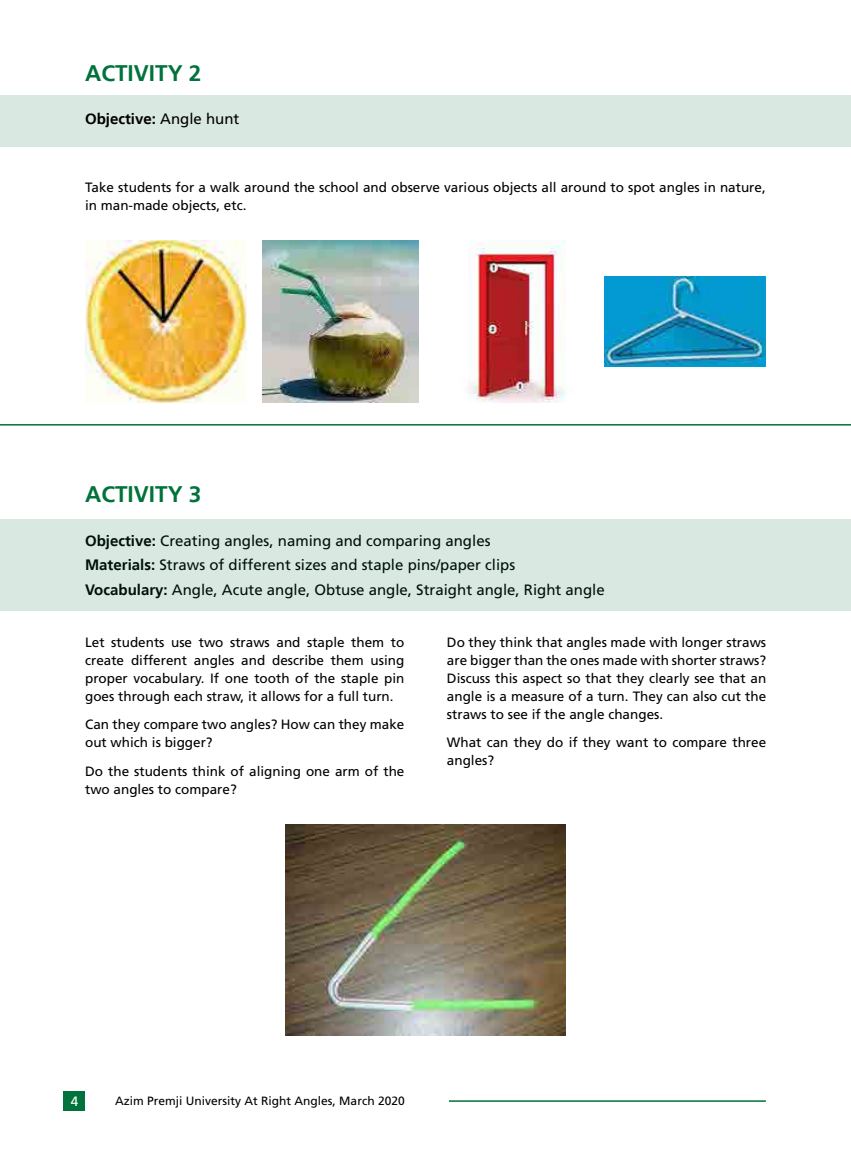
<style>
.page{position:relative;width:851px;height:1149px;background:#fff}
.page>*{position:absolute;margin:0;border:0;box-sizing:border-box;transform-origin:0 0}
.t1{font:700 22.5px "Frutiger LT";color:#00723b}
.t2{font:15px/24.3px "Frutiger";color:#000}
.t3{font:700 15px "Frutiger LT";color:#000}
.t4{font:13.5px/18px "Frutiger";color:#000}
.t5{font:13.5px "Frutiger";color:#fff}
.t6{font:12px "Frutiger";color:#000}
.s1{font-family:"Frutiger";font-weight:400}
.s2{font-family:"Frutiger LT";font-weight:700}
</style>
<div class="page">
<div style="left:64px;top:1091px;width:21px;height:19px;background:#00723b"></div>
<hr style="left:449px;top:1099px;width:316px;height:2px;background:#00723b">
<div style="left:0;top:96px;width:850px;height:51px;background:#d9e9e1"></div>
<hr style="left:0;top:424px;width:850px;height:1px;background:#00723b">
<img style="left:85px;top:240px;width:162px;height:162px">
<img style="left:604px;top:276px;width:161px;height:90px">
<img style="left:468px;top:240px;width:98px;height:162px">
<img style="left:262px;top:240px;width:156px;height:162px">
<div style="left:0;top:519px;width:850px;height:91px;background:#d9e9e1"></div>
<img style="left:285px;top:824px;width:280px;height:210px">
<h1 class="t1" style="left:85px;top:60px;width:118px">ACTIVITY 2</h1>
<p class="t3" style="left:85px;top:110px;width:156px">Objective: <span class="s1">Angle hunt</span></p>
<p class="t4" style="left:85px;top:178px;width:682px">Take students for a walk around the school and observe various objects all around to spot angles in nature, in man-made objects, etc.</p>
<h1 class="t1" style="left:85px;top:481px;width:118px">ACTIVITY 3</h1>
<p class="t2" style="left:85px;top:528px;width:521px"><span class="s2">Objective:</span> Creating angles, naming and comparing angles<br><span class="s2">Materials:</span> Straws of different sizes and staple pins/paper clips<br><span class="s2">Vocabulary:</span> Angle, Acute angle, Obtuse angle, Straight angle, Right angle</p>
<p class="t4" style="left:85px;top:632px;width:321px;text-align:justify">Let students use two straws and staple them to create different angles and describe them using proper vocabulary. If one tooth of the staple pin goes through each straw, it allows for a full turn.</p>
<p class="t4" style="left:85px;top:715px;width:321px">Can they compare two angles? How can they make out which is bigger?</p>
<p class="t4" style="left:85px;top:762px;width:321px">Do the students think of aligning one arm of the two angles to compare?</p>
<p class="t4" style="left:447px;top:632px;width:321px;text-align:justify">Do they think that angles made with longer straws are bigger than the ones made with shorter straws?<br>Discuss this aspect so that they clearly see that an angle is a measure of a turn. They can also cut the straws to see if the angle changes.</p>
<p class="t4" style="left:447px;top:733px;width:321px">What can they do if they want to compare three angles?</p>
<p class="t5" style="left:71px;top:1092px;width:9px">4</p>
<p class="t6" style="left:115px;top:1093px;width:291px">Azim Premji University At Right Angles, March 2020</p>
</div>
